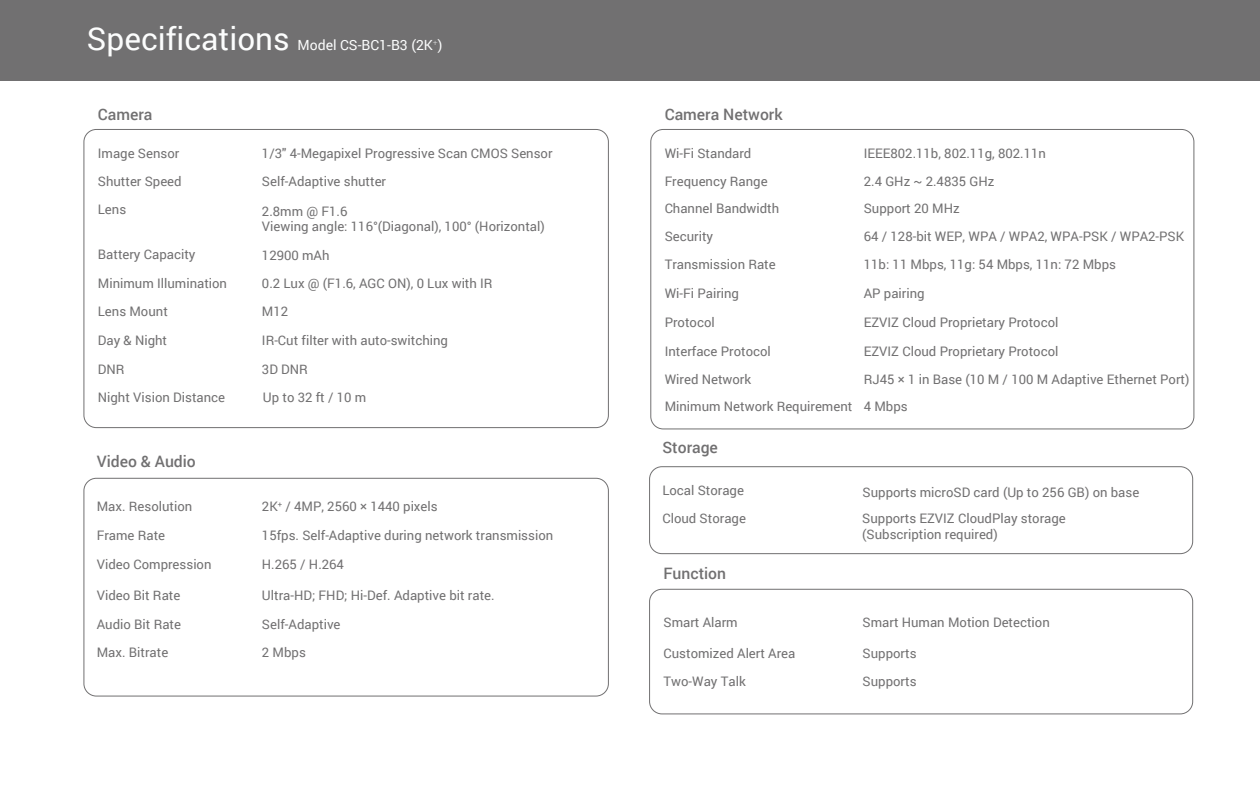
<style>
.page{position:relative;width:1260px;height:788px;background:#fff}
.page>*{position:absolute;margin:0;border:0;box-sizing:border-box;transform-origin:0 0}
.t1{font:31.5px "Roboto";color:#fcfdfd}
.t2{font:500 15.75px "Roboto";color:#717071}
.t3{font:14px "Roboto";color:#fcfdfd}
.t4{font:13.12px/15.8px "Roboto";color:#717071}
</style>
<div class="page">
<div style="left:83px;top:478px;width:526px;height:218px;border:1px solid #717071;border-radius:12px"></div>
<div style="left:649px;top:466px;width:544px;height:88px;border:1px solid #717071;border-radius:12px"></div>
<div style="left:649px;top:588px;width:544px;height:126px;border:1px solid #717071;border-radius:12px"></div>
<div style="left:83px;top:129px;width:526px;height:299px;border:1px solid #717071;border-radius:12px"></div>
<div style="left:0;top:0;width:1260px;height:80px;background:#717071"></div>
<h1 class="t1" style="left:87px;top:16px;width:204px">Specifications</h1>
<p class="t3" style="left:297px;top:35px;width:147px">Model CS-BC1-B3 (2K<sup>+</sup>)</p>
<p class="t2" style="left:98px;top:103px;width:56px">Camera</p>
<p class="t4" style="left:98px;top:144px;width:83px">Image Sensor</p>
<p class="t4" style="left:262px;top:144px;width:292px">1/3" 4-Megapixel Progressive Scan CMOS Sensor</p>
<p class="t4" style="left:98px;top:173px;width:85px">Shutter Speed</p>
<p class="t4" style="left:262px;top:173px;width:126px">Self-Adaptive shutter</p>
<p class="t4" style="left:98px;top:201px;width:30px">Lens</p>
<p class="t4" style="left:262px;top:203px;width:284px">2.8mm @ F1.6<br>Viewing angle: 116°(Diagonal), 100° (Horizontal)</p>
<p class="t4" style="left:98px;top:246px;width:99px">Battery Capacity</p>
<p class="t4" style="left:262px;top:247px;width:69px">12900 mAh</p>
<p class="t4" style="left:98px;top:275px;width:131px">Minimum Illumination</p>
<p class="t4" style="left:262px;top:275px;width:232px">0.2 Lux @ (F1.6, AGC ON), 0 Lux with IR</p>
<p class="t4" style="left:98px;top:303px;width:72px">Lens Mount</p>
<p class="t4" style="left:262px;top:303px;width:28px">M12</p>
<p class="t4" style="left:98px;top:332px;width:71px">Day &amp; Night</p>
<p class="t4" style="left:262px;top:332px;width:188px">IR-Cut filter with auto-switching</p>
<p class="t4" style="left:98px;top:361px;width:28px">DNR</p>
<p class="t4" style="left:262px;top:361px;width:48px">3D DNR</p>
<p class="t4" style="left:98px;top:389px;width:129px">Night Vision Distance</p>
<p class="t4" style="left:263px;top:389px;width:105px">Up to 32 ft / 10 m</p>
<p class="t2" style="left:97px;top:450px;width:101px">Video &amp; Audio</p>
<p class="t4" style="left:97px;top:498px;width:97px">Max. Resolution</p>
<p class="t4" style="left:262px;top:498px;width:177px">2K<sup>+</sup> / 4MP, 2560 × 1440 pixels</p>
<p class="t4" style="left:97px;top:527px;width:70px">Frame Rate</p>
<p class="t4" style="left:262px;top:527px;width:293px">15fps. Self-Adaptive during network transmission</p>
<p class="t4" style="left:97px;top:556px;width:116px">Video Compression</p>
<p class="t4" style="left:262px;top:556px;width:84px">H.265 / H.264</p>
<p class="t4" style="left:97px;top:586px;width:85px">Video Bit Rate</p>
<p class="t4" style="left:262px;top:586px;width:234px">Ultra-HD; FHD; Hi-Def. Adaptive bit rate.</p>
<p class="t4" style="left:97px;top:615px;width:86px">Audio Bit Rate</p>
<p class="t4" style="left:262px;top:615px;width:80px">Self-Adaptive</p>
<p class="t4" style="left:97px;top:644px;width:73px">Max. Bitrate</p>
<p class="t4" style="left:262px;top:644px;width:45px">2 Mbps</p>
<p class="t2" style="left:665px;top:103px;width:119px">Camera Network</p>
<p class="t4" style="left:665px;top:144px;width:88px">Wi-Fi Standard</p>
<p class="t4" style="left:864px;top:144px;width:184px">IEEE802.11b, 802.11g, 802.11n</p>
<p class="t4" style="left:665px;top:173px;width:105px">Frequency Range</p>
<p class="t4" style="left:864px;top:173px;width:132px">2.4 GHz ~ 2.4835 GHz</p>
<p class="t4" style="left:665px;top:200px;width:116px">Channel Bandwidth</p>
<p class="t4" style="left:864px;top:200px;width:97px">Support 20 MHz</p>
<p class="t4" style="left:665px;top:228px;width:50px">Security</p>
<p class="t4" style="left:864px;top:228px;width:322px">64 / 128-bit WEP, WPA / WPA2, WPA-PSK / WPA2-PSK</p>
<p class="t4" style="left:665px;top:256px;width:113px">Transmission Rate</p>
<p class="t4" style="left:665px;top:285px;width:76px">Wi-Fi Pairing</p>
<p class="t4" style="left:864px;top:256px;width:254px">11b: 11 Mbps, 11g: 54 Mbps, 11n: 72 Mbps</p>
<p class="t4" style="left:864px;top:285px;width:62px">AP pairing</p>
<p class="t4" style="left:665px;top:314px;width:52px">Protocol</p>
<p class="t4" style="left:864px;top:314px;width:196px">EZVIZ Cloud Proprietary Protocol</p>
<p class="t4" style="left:665px;top:342px;width:108px">Interface Protocol</p>
<p class="t4" style="left:864px;top:342px;width:196px">EZVIZ Cloud Proprietary Protocol</p>
<p class="t4" style="left:665px;top:371px;width:88px">Wired Network</p>
<p class="t4" style="left:665px;top:365px;width:526px;line-height:27px;text-indent:199px">RJ45 × 1 in Base (10 M / 100 M Adaptive Ethernet Port)<br>Minimum Network Requirement 4 Mbps</p>
<p class="t2" style="left:662px;top:436px;width:57px">Storage</p>
<p class="t4" style="left:662px;top:482px;width:83px">Local Storage</p>
<p class="t4" style="left:863px;top:484px;width:278px">Supports microSD card (Up to 256 GB) on base</p>
<p class="t4" style="left:662px;top:510px;width:85px">Cloud Storage</p>
<p class="t4" style="left:862px;top:510px;width:205px">Supports EZVIZ CloudPlay storage (Subscription required)</p>
<p class="t2" style="left:664px;top:562px;width:64px">Function</p>
<p class="t4" style="left:664px;top:614px;width:76px">Smart Alarm</p>
<p class="t4" style="left:863px;top:614px;width:189px">Smart Human Motion Detection</p>
<p class="t4" style="left:664px;top:644px;width:133px">Customized Alert Area</p>
<p class="t4" style="left:863px;top:644px;width:55px">Supports</p>
<p class="t4" style="left:664px;top:673px;width:84px">Two-Way Talk</p>
<p class="t4" style="left:863px;top:673px;width:55px">Supports</p>
</div>
